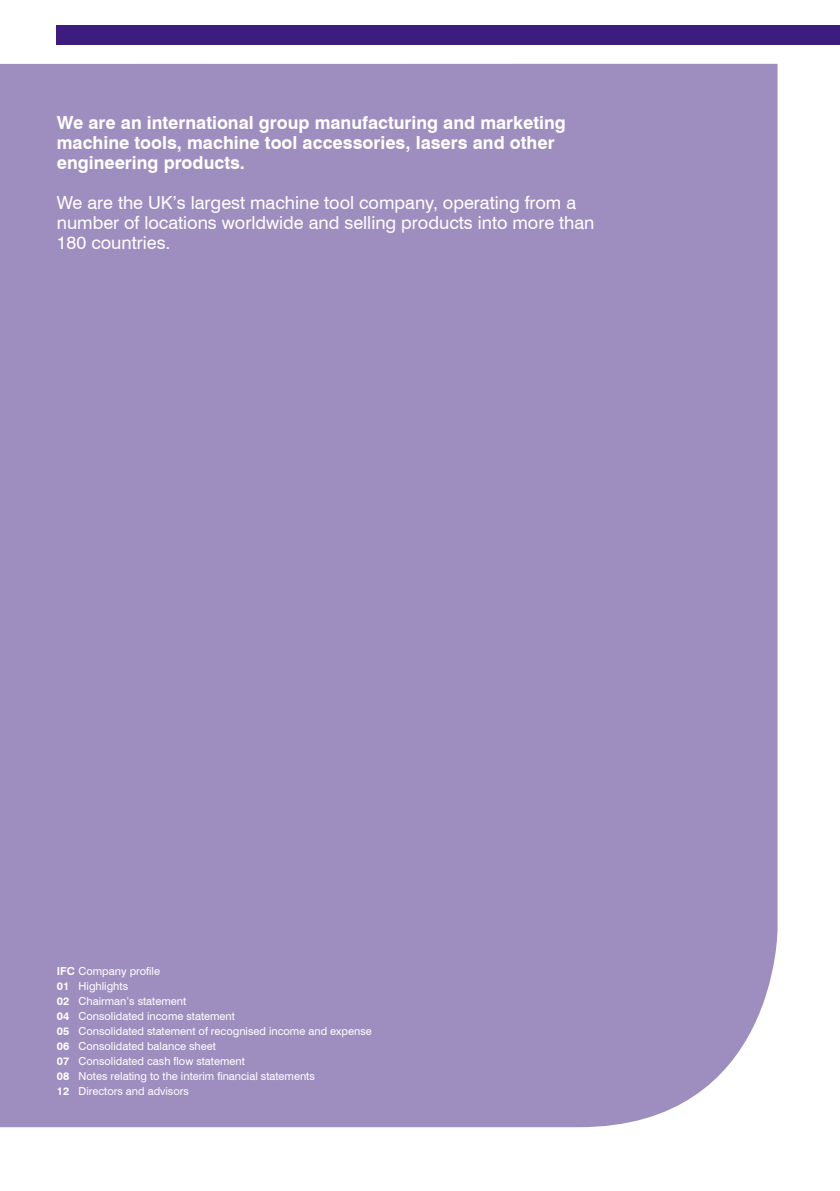
<style>
.page{position:relative;width:840px;height:1191px;background:#fff}
.page>*{position:absolute;margin:0;border:0;box-sizing:border-box;transform-origin:0 0}
.t1{font:18px/20px "Swiss 721 BT";color:#fff}
.t2{font:700 18px/20px "Swiss 721 BT";color:#fff}
.t3{font:11px/15px "Swiss 721 BT";color:#fff}
.s1{font-weight:700}
</style>
<div class="page">
<div style="left:57px;top:26px;width:782px;height:19px;background:#3c1d7f"></div>
<div style="left:0;top:64px;width:777px;height:1063px;background:#9d8ebf"></div>
<h1 class="t2" style="left:57px;top:112px;width:510px">We are an international group manufacturing and marketing machine tools, machine tool accessories, lasers and other engineering products.</h1>
<h1 class="t1" style="left:57px;top:192px;width:539px">We are the UK’s largest machine tool company, operating from a number of locations worldwide and selling products into more than<br>180 countries.</h1>
<p class="t3" style="left:57px;top:964px;width:316px"><span class="s1">IFC</span> Company profile<br><span class="s1">01</span> Highlights<br><span class="s1">02</span> Chairman’s statement<br><span class="s1">04</span> Consolidated income statement<br><span class="s1">05</span> Consolidated statement of recognised income and expense <span class="s1">06</span> Consolidated balance sheet<br><span class="s1">07</span> Consolidated cash flow statement<br><span class="s1">08</span> Notes relating to the interim financial statements<br><span class="s1">12</span> Directors and advisors</p>
</div>
